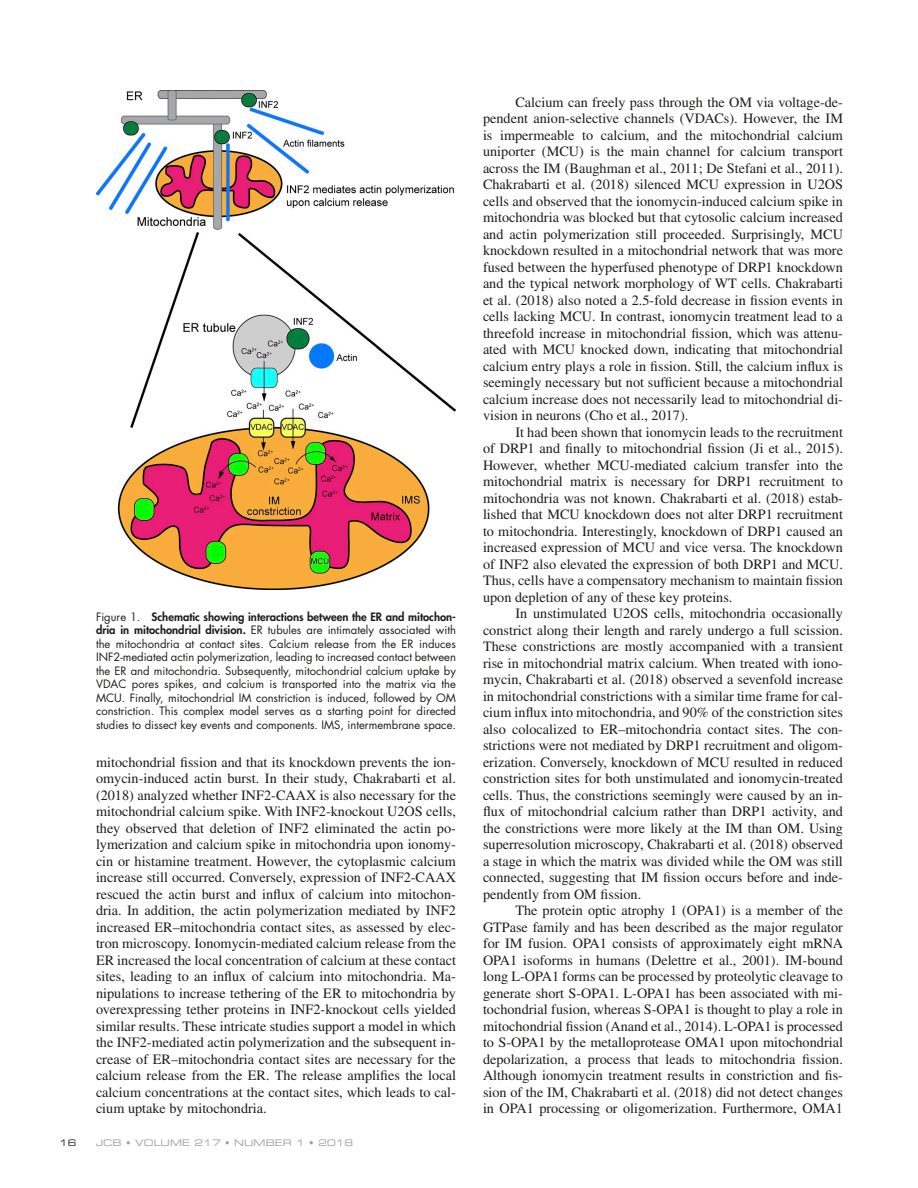
<style>
.page{position:relative;width:918px;height:1188px;background:#fff}
.page>*{position:absolute;margin:0;border:0;box-sizing:border-box;transform-origin:0 0}
.t1{font:14.25px/16.5px "Times LT Std";color:#1d1d1b;text-align:justify}
.t2{font:11.25px/13.5px "Futura Std";color:#1d1d1b;text-align:justify}
.t3{font:9px "Eurostile LT Std Ex 2";letter-spacing:.01em;color:#9d9d9d}
.t4{font:9px "Eurostile LT Std Ex 2";color:#1d1d1b}
.s1{font-weight:800}
</style>
<div class="page">
<img style="left:97px;top:90px;width:358px;height:499px">
<p class="t2" style="left:96px;top:610px;width:362px">Figure 1. <span class="s1">Schematic showing interactions between the ER and mitochon&shy;dria in mitochondrial division.</span> ER tubules are intimately associated with the mitochondria at contact sites. Calcium release from the ER induces INF2-mediated actin polymerization, leading to increased contact between the ER and mitochondria. Subsequently, mitochondrial calcium uptake by VDAC pores spikes, and calcium is transported into the matrix via the MCU. Finally, mitochondrial IM constriction is induced, followed by OM constriction. This complex model serves as a starting point for directed studies to dissect key events and components. IMS, intermembrane space.</p>
<p class="t1" style="left:96px;top:753px;width:362px">mitochondrial fission and that its knockdown prevents the ion&shy;omycin-induced actin burst. In their study, Chakrabarti et al. (2018) analyzed whether INF2-CAAX is also necessary for the mitochondrial calcium spike. With INF2-knockout U2OS cells, they observed that deletion of INF2 eliminated the actin po&shy;lymerization and calcium spike in mitochondria upon ionomy&shy;cin or histamine treatment. However, the cytoplasmic calcium increase still occurred. Conversely, expression of INF2-CAAX rescued the actin burst and influx of calcium into mitochon&shy;dria. In addition, the actin polymerization mediated by INF2 increased ER–mitochondria contact sites, as assessed by elec&shy;tron microscopy. Ionomycin-mediated calcium release from the ER increased the local concentration of calcium at these contact sites, leading to an influx of calcium into mitochondria. Ma&shy;nipulations to increase tethering of the ER to mitochondria by overexpressing tether proteins in INF2-knockout cells yielded similar results. These intricate studies support a model in which the INF2-mediated actin polymerization and the subsequent in&shy;crease of ER–mitochondria contact sites are necessary for the calcium release from the ER. The release amplifies the local calcium concentrations at the contact sites, which leads to cal&shy;cium uptake by mitochondria.</p>
<p class="t4" style="left:59px;top:1136px;width:19px">16</p>
<p class="t3" style="left:96px;top:1136px;width:259px">JCB • VOLUME 217 • NUMBER 1 • 2018</p>
<p class="t1" style="left:483px;top:93px;width:362px;text-indent:32px">Calcium can freely pass through the OM via voltage-de&shy;pendent anion-selective channels (VDACs). However, the IM is impermeable to calcium, and the mitochondrial calcium uniporter (MCU) is the main channel for calcium transport across the IM (Baughman et al., 2011; De Stefani et al., 2011).<br>Chakrabarti et al. (2018) silenced MCU expression in U2OS cells and observed that the ionomycin-induced calcium spike in mitochondria was blocked but that cytosolic calcium increased and actin polymerization still proceeded. Surprisingly, MCU knockdown resulted in a mitochondrial network that was more fused between the hyperfused phenotype of DRP1 knockdown and the typical network morphology of WT cells. Chakrabarti et al. (2018) also noted a 2.5-fold decrease in fission events in cells lacking MCU. In contrast, ionomycin treatment lead to a threefold increase in mitochondrial fission, which was attenu&shy;ated with MCU knocked down, indicating that mitochondrial calcium entry plays a role in fission. Still, the calcium influx is seemingly necessary but not sufficient because a mitochondrial calcium increase does not necessarily lead to mitochondrial di&shy;vision in neurons (Cho et al., 2017).</p>
<p class="t1" style="left:483px;top:423px;width:362px;text-indent:32px">It had been shown that ionomycin leads to the recruitment of DRP1 and finally to mitochondrial fission (Ji et al., 2015).<br>However, whether MCU-mediated calcium transfer into the mitochondrial matrix is necessary for DRP1 recruitment to mitochondria was not known. Chakrabarti et al. (2018) estab&shy;lished that MCU knockdown does not alter DRP1 recruitment to mitochondria. Interestingly, knockdown of DRP1 caused an increased expression of MCU and vice versa. The knockdown of INF2 also elevated the expression of both DRP1 and MCU.<br>Thus, cells have a compensatory mechanism to maintain fission upon depletion of any of these key proteins.</p>
<p class="t1" style="left:483px;top:605px;width:362px;text-indent:32px">In unstimulated U2OS cells, mitochondria occasionally constrict along their length and rarely undergo a full scission.<br>These constrictions are mostly accompanied with a transient rise in mitochondrial matrix calcium. When treated with iono&shy;mycin, Chakrabarti et al. (2018) observed a sevenfold increase in mitochondrial constrictions with a similar time frame for cal&shy;cium influx into mitochondria, and 90% of the constriction sites also colocalized to ER–mitochondria contact sites. The con&shy;strictions were not mediated by DRP1 recruitment and oligom&shy;erization. Conversely, knockdown of MCU resulted in reduced constriction sites for both unstimulated and ionomycin-treated cells. Thus, the constrictions seemingly were caused by an in&shy;flux of mitochondrial calcium rather than DRP1 activity, and the constrictions were more likely at the IM than OM. Using superresolution microscopy, Chakrabarti et al. (2018) observed a stage in which the matrix was divided while the OM was still connected, suggesting that IM fission occurs before and inde&shy;pendently from OM fission.</p>
<p class="t1" style="left:483px;top:902px;width:362px;text-indent:32px">The protein optic atrophy 1 (OPA1) is a member of the GTPase family and has been described as the major regulator for IM fusion. OPA1 consists of approximately eight mRNA OPA1 isoforms in humans (Delettre et al., 2001). IM-bound long L-OPA1 forms can be processed by proteolytic cleavage to generate short S-OPA1. L-OPA1 has been associated with mi&shy;tochondrial fusion, whereas S-OPA1 is thought to play a role in mitochondrial fission (Anand et al., 2014). L-OPA1 is processed to S-OPA1 by the metalloprotease OMA1 upon mitochondrial depolarization, a process that leads to mitochondria fission.<br>Although ionomycin treatment results in constriction and fis&shy;sion of the IM, Chakrabarti et al. (2018) did not detect changes in OPA1 processing or oligomerization. Furthermore, OMA1</p>
</div>
